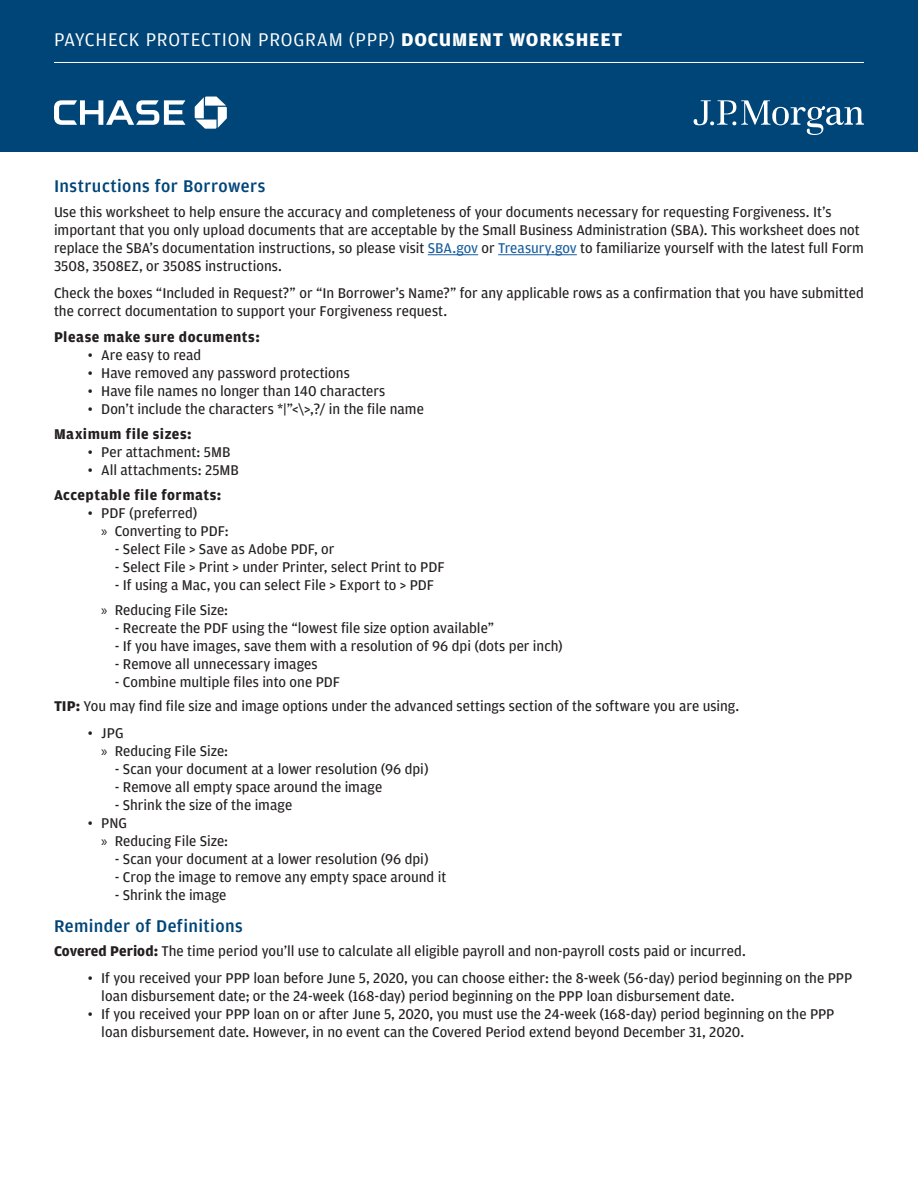
<style>
.page{position:relative;width:918px;height:1188px;background:#fff}
.page>*{position:absolute;margin:0;border:0;box-sizing:border-box;transform-origin:0 0}
.t1{font:19.5px "Amplitude";letter-spacing:.04em;color:#fff}
.t2{font:500 18px "Amplitude";letter-spacing:.025em;color:#004578}
.H2_eyebrow{font:15px/18px "Amplitude";color:#231f20}
.t3{font:700 15px "Amplitude";letter-spacing:.03em;color:#231f20}
.s1{font-weight:700}
.s2{color:#175d9e}
.s3{font-family:"Myriad Pro"}
</style>
<div class="page">
<div style="left:0;top:0;width:918px;height:151px;background:#004578"></div>
<hr style="left:54px;top:62px;width:810px;height:1px;background:#fff">
<svg style="left:195px;top:97px;width:32px;height:32px"></svg>
<svg style="left:54px;top:100px;width:132px;height:25px"></svg>
<svg style="left:694px;top:100px;width:170px;height:35px"></svg>
<hr style="left:428px;top:254px;width:50px;height:1px;background:#175d9e">
<hr style="left:498px;top:254px;width:79px;height:1px;background:#175d9e">
<p class="t1" style="left:54px;top:27px;width:570px">PAYCHECK PROTECTION PROGRAM (PPP) <span class="s1">DOCUMENT WORKSHEET</span></p>
<h1 class="t2" style="left:54px;top:175px;width:213px">Instructions for Borrowers</h1>
<h2 class="H2_eyebrow" style="left:54px;top:202px;width:812px">Use this worksheet to help ensure the accuracy and completeness of your documents necessary for requesting Forgiveness. It’s important that you only upload documents that are acceptable by the Small Business Administration (SBA). This worksheet does not replace the SBA’s documentation instructions, so please visit <span class="s2">SBA.gov</span> or <span class="s2">Treasury.gov</span> to familiarize yourself with the latest full Form 3508, 3508EZ, or 3508S instructions.</h2>
<h2 class="H2_eyebrow" style="left:54px;top:283px;width:811px">Check the boxes “Included in Request?” or “In Borrower’s Name?” for any applicable rows as a confirmation that you have submitted the correct documentation to support your Forgiveness request.</h2>
<h1 class="t3" style="left:54px;top:328px;width:207px">Please make sure documents:</h1>
<p class="H2_eyebrow" style="left:88px;top:346px;width:115px">• Are easy to read</p>
<p class="H2_eyebrow" style="left:88px;top:364px;width:264px">• Have removed any password protections</p>
<p class="H2_eyebrow" style="left:88px;top:382px;width:299px">• Have file names no longer than 140 characters</p>
<p class="H2_eyebrow" style="left:88px;top:400px;width:338px">• Don’t include the characters *|”&lt;\&gt;,?/ in the file name</p>
<h1 class="t3" style="left:54px;top:425px;width:139px">Maximum file sizes:</h1>
<p class="H2_eyebrow" style="left:88px;top:443px;width:144px">• Per attachment: 5MB</p>
<p class="H2_eyebrow" style="left:88px;top:461px;width:153px">• All attachments: 25MB</p>
<h1 class="t3" style="left:54px;top:485px;width:169px">Acceptable file formats:</h1>
<p class="H2_eyebrow" style="left:88px;top:503px;width:111px">• PDF (preferred)</p>
<p class="H2_eyebrow" style="left:101px;top:521px;width:129px"><span class="s3">»</span> Converting to PDF:</p>
<p class="H2_eyebrow" style="left:115px;top:539px;width:221px">- Select File &gt; Save as Adobe PDF, or</p>
<p class="H2_eyebrow" style="left:115px;top:557px;width:331px">- Select File &gt; Print &gt; under Printer, select Print to PDF</p>
<p class="H2_eyebrow" style="left:115px;top:575px;width:321px">- If using a Mac, you can select File &gt; Export to &gt; PDF</p>
<p class="H2_eyebrow" style="left:101px;top:600px;width:128px"><span class="s3">»</span> Reducing File Size:</p>
<p class="H2_eyebrow" style="left:115px;top:618px;width:381px">- Recreate the PDF using the “lowest file size option available”</p>
<p class="H2_eyebrow" style="left:115px;top:636px;width:450px">- If you have images, save them with a resolution of 96 dpi (dots per inch)</p>
<p class="H2_eyebrow" style="left:115px;top:654px;width:204px">- Remove all unnecessary images</p>
<p class="H2_eyebrow" style="left:115px;top:672px;width:227px">- Combine multiple files into one PDF</p>
<h2 class="H2_eyebrow" style="left:54px;top:697px;width:687px"><span class="s1">TIP:</span> You may find file size and image options under the advanced settings section of the software you are using.</h2>
<p class="H2_eyebrow" style="left:88px;top:724px;width:37px">• JPG</p>
<p class="H2_eyebrow" style="left:101px;top:742px;width:128px"><span class="s3">»</span> Reducing File Size:</p>
<p class="H2_eyebrow" style="left:115px;top:760px;width:315px">- Scan your document at a lower resolution (96 dpi)</p>
<p class="H2_eyebrow" style="left:115px;top:778px;width:269px">- Remove all empty space around the image</p>
<p class="H2_eyebrow" style="left:115px;top:796px;width:179px">- Shrink the size of the image</p>
<p class="H2_eyebrow" style="left:88px;top:814px;width:41px">• PNG</p>
<p class="H2_eyebrow" style="left:101px;top:832px;width:128px"><span class="s3">»</span> Reducing File Size:</p>
<p class="H2_eyebrow" style="left:115px;top:850px;width:315px">- Scan your document at a lower resolution (96 dpi)</p>
<p class="H2_eyebrow" style="left:115px;top:868px;width:333px">- Crop the image to remove any empty space around it</p>
<p class="H2_eyebrow" style="left:115px;top:886px;width:113px">- Shrink the image</p>
<h1 class="t2" style="left:54px;top:914px;width:190px">Reminder of Definitions</h1>
<h2 class="H2_eyebrow" style="left:54px;top:942px;width:693px"><span class="s1">Covered Period:</span> The time period you’ll use to calculate all eligible payroll and non-payroll costs paid or incurred.</h2>
<p class="H2_eyebrow" style="left:101px;top:969px;width:752px;text-indent:-14px">• If you received your PPP loan before June 5, 2020, you can choose either: the 8-week (56-day) period beginning on the PPP loan disbursement date; or the 24-week (168-day) period beginning on the PPP loan disbursement date.</p>
<p class="H2_eyebrow" style="left:101px;top:1005px;width:735px;text-indent:-14px">• If you received your PPP loan on or after June 5, 2020, you must use the 24-week (168-day) period beginning on the PPP loan disbursement date. However, in no event can the Covered Period extend beyond December 31, 2020.</p>
</div>
